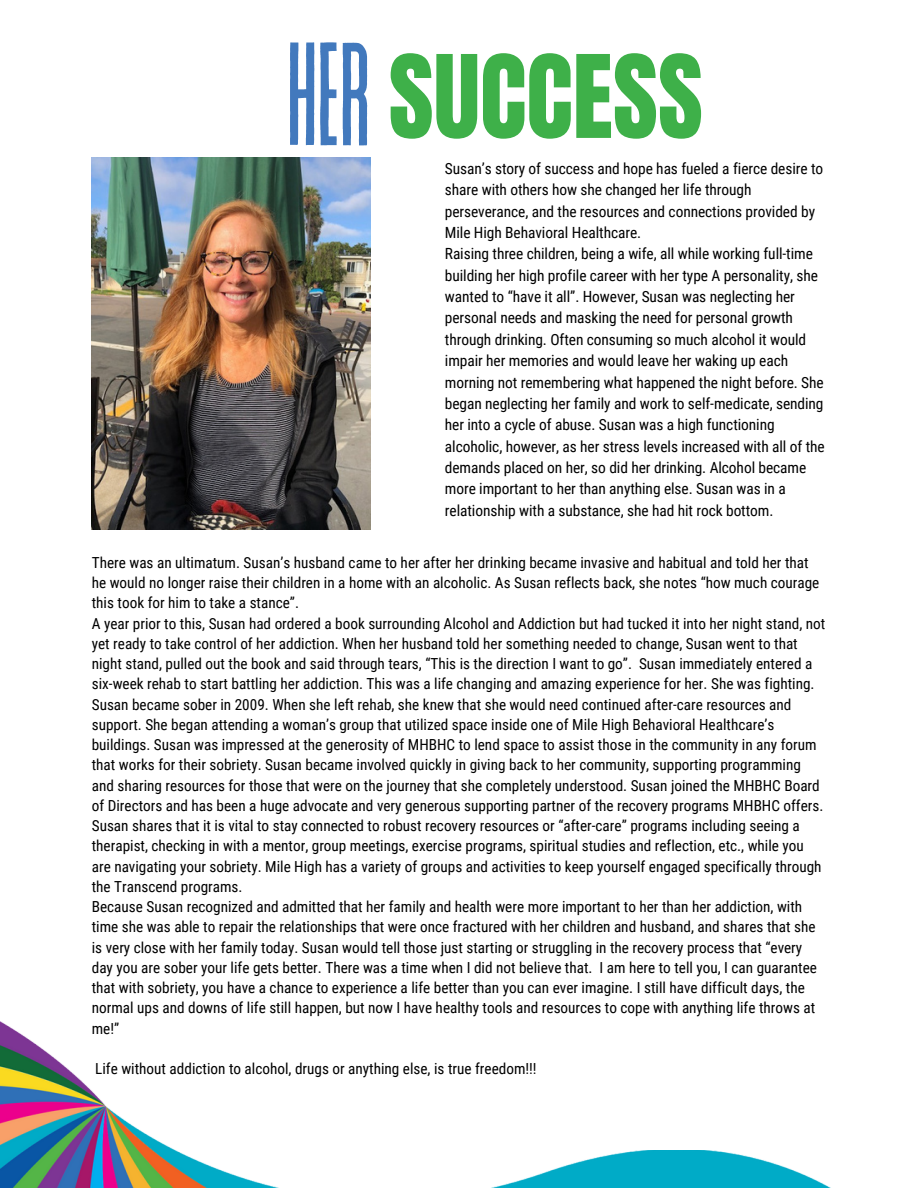
<style>
.page{position:relative;width:918px;height:1188px;background:#fff}
.page>*{position:absolute;margin:0;border:0;box-sizing:border-box;transform-origin:0 0}
.t1{font:146.4px "Revive 80 Tall";color:#4279bd}
.t2{font:97.8px "Anton";color:#3eb049}
.t3{font:15.45px/21.3px "Roboto Condensed";letter-spacing:-.005em;color:#000}
.t4{font:15.3px/20.2px "Roboto Condensed";color:#000}
</style>
<div class="page">
<img style="left:92px;top:157px;width:279px;height:373px">
<img style="left:0;top:1021px;width:831px;height:167px">
<div style="left:193px;top:1066px;width:725px;height:84px;background:#fff"></div>
<div style="left:123px;top:1048px;width:91px;height:91px;background:#fff;border-radius:50%"></div>
<p class="t1" style="left:285px;top:19px;width:89px">HER</p>
<p class="t2" style="left:389px;top:27px;width:316px">SUCCESS</p>
<p class="t3" style="left:445px;top:158px;width:380px">Susan’s story of success and hope has fueled a fierce desire to share with others how she changed her life through perseverance, and the resources and connections provided by Mile High Behavioral Healthcare.</p>
<p class="t3" style="left:445px;top:243px;width:381px">Raising three children, being a wife, all while working full-time building her high profile career with her type A personality, she wanted to “have it all”. However, Susan was neglecting her personal needs and masking the need for personal growth through drinking. Often consuming so much alcohol it would impair her memories and would leave her waking up each morning not remembering what happened the night before. She began neglecting her family and work to self-medicate, sending her into a cycle of abuse. Susan was a high functioning alcoholic, however, as her stress levels increased with all of the demands placed on her, so did her drinking. Alcohol became more important to her than anything else. Susan was in a relationship with a substance, she had hit rock bottom.</p>
<p class="t4" style="left:92px;top:552px;width:729px">There was an ultimatum. Susan’s husband came to her after her drinking became invasive and habitual and told her that he would no longer raise their children in a home with an alcoholic. As Susan reflects back, she notes “how much courage this took for him to take a stance”.</p>
<p class="t4" style="left:92px;top:613px;width:735px">A year prior to this, Susan had ordered a book surrounding Alcohol and Addiction but had tucked it into her night stand, not yet ready to take control of her addiction. When her husband told her something needed to change, Susan went to that night stand, pulled out the book and said through tears, “This is the direction I want to go”. Susan immediately entered a six-week rehab to start battling her addiction. This was a life changing and amazing experience for her. She was fighting.<br>Susan became sober in 2009. When she left rehab, she knew that she would need continued after-care resources and support. She began attending a woman’s group that utilized space inside one of Mile High Behavioral Healthcare’s buildings. Susan was impressed at the generosity of MHBHC to lend space to assist those in the community in any forum that works for their sobriety. Susan became involved quickly in giving back to her community, supporting programming and sharing resources for those that were on the journey that she completely understood. Susan joined the MHBHC Board of Directors and has been a huge advocate and very generous supporting partner of the recovery programs MHBHC offers.</p>
<p class="t4" style="left:92px;top:816px;width:731px">Susan shares that it is vital to stay connected to robust recovery resources or “after-care” programs including seeing a therapist, checking in with a mentor, group meetings, exercise programs, spiritual studies and reflection, etc., while you are navigating your sobriety. Mile High has a variety of groups and activities to keep yourself engaged specifically through the Transcend programs.</p>
<p class="t4" style="left:92px;top:897px;width:727px">Because Susan recognized and admitted that her family and health were more important to her than her addiction, with time she was able to repair the relationships that were once fractured with her children and husband, and shares that she is very close with her family today. Susan would tell those just starting or struggling in the recovery process that “every day you are sober your life gets better. There was a time when I did not believe that. I am here to tell you, I can guarantee that with sobriety, you have a chance to experience a life better than you can ever imagine. I still have difficult days, the normal ups and downs of life still happen, but now I have healthy tools and resources to cope with anything life throws at me!”</p>
<p class="t4" style="left:95px;top:1059px;width:443px">Life without addiction to alcohol, drugs or anything else, is true freedom!!!</p>
</div>
